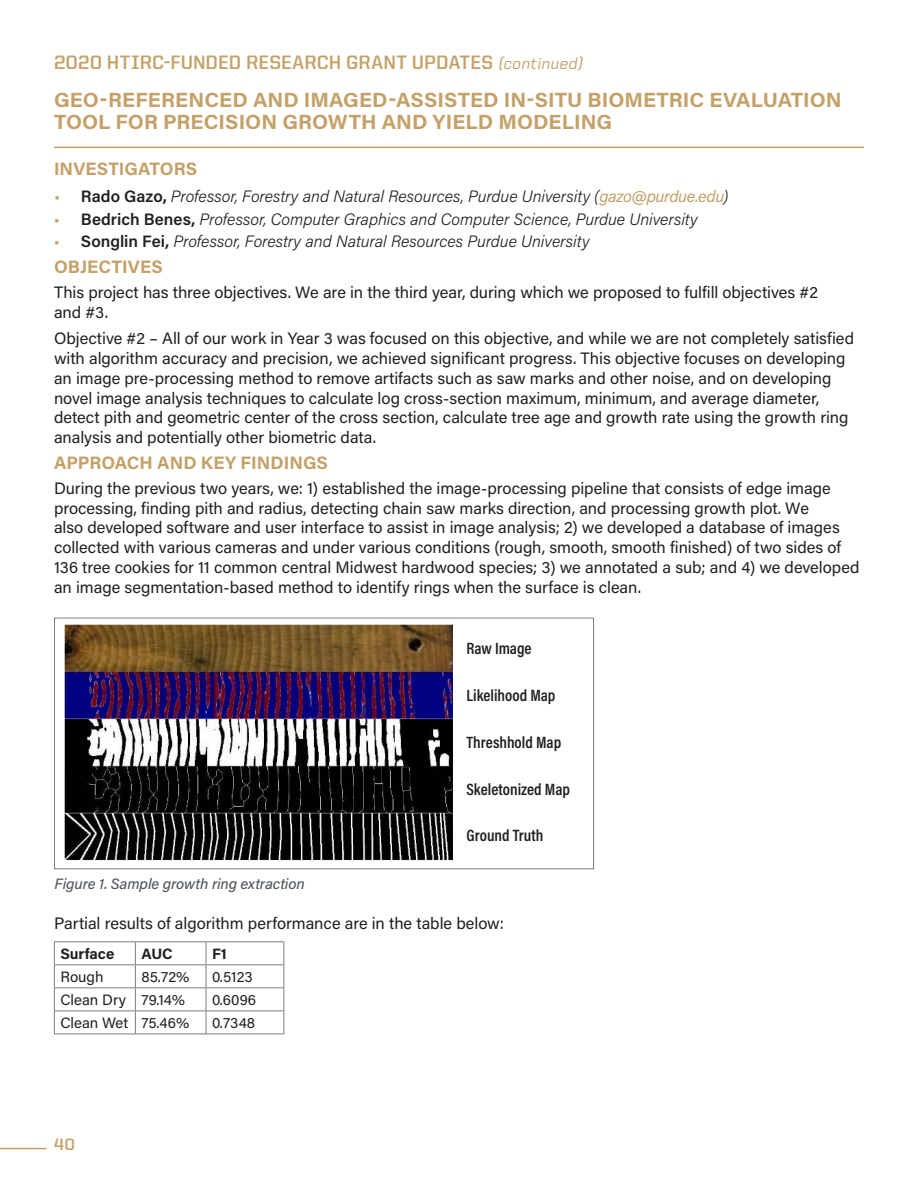
<style>
.page{position:relative;width:918px;height:1188px;background:#fff}
.page>*{position:absolute;margin:0;border:0;box-sizing:border-box;transform-origin:0 0}
.t1{font:700 20.55px/22.6px "Acumin Pro";color:#c4a168}
.t2{font:700 19.5px "United Sans Reg";letter-spacing:.01em;color:#c4a168}
.t3{font:700 18px "Acumin Pro";color:#c4a168}
.t4{font:16.5px/19.8px "Acumin Pro";color:#231f20}
.t5{font:italic 300 16.5px "Acumin Pro";color:#231f20}
.t6{font:600 16.5px "Acumin Pro Cond";color:#231f20}
.t7{font:700 16.5px "United Sans Reg";color:#c4a168}
.t8{font:15px "Acumin Pro";color:#231f20}
.t9{font:italic 500 15px "Acumin Pro";letter-spacing:-.01em;color:#52585e}
.t10{font:700 15px "Acumin Pro";letter-spacing:-.005em;color:#231f20}
.s1{font-weight:500;font-style:italic;font-size:16.5px}
.s2{font-weight:400;font-style:normal;color:#c4a168}
.s3{font-weight:600;font-style:normal}
.s4{font-weight:400;color:#c4a168}
</style>
<div class="page">
<hr style="left:0;top:1148px;width:46px;height:1px;background:#c4a168">
<hr style="left:54px;top:147px;width:810px;height:1px;background:#c4a168">
<img style="left:64px;top:624px;width:388px;height:236px">
<div style="left:54px;top:618px;width:540px;height:251px;border:1px solid #777b83"></div>
<hr style="left:54px;top:941px;width:81px;height:1px;background:#777b83">
<hr style="left:135px;top:941px;width:71px;height:1px;background:#777b83">
<hr style="left:206px;top:941px;width:78px;height:1px;background:#777b83">
<hr style="left:54px;top:964px;width:81px;height:1px;background:#777b83">
<hr style="left:135px;top:964px;width:71px;height:1px;background:#777b83">
<hr style="left:206px;top:964px;width:78px;height:1px;background:#777b83">
<hr style="left:54px;top:987px;width:81px;height:1px;background:#777b83">
<hr style="left:135px;top:987px;width:71px;height:1px;background:#777b83">
<hr style="left:206px;top:987px;width:78px;height:1px;background:#777b83">
<hr style="left:54px;top:1011px;width:81px;height:1px;background:#777b83">
<svg style="left:54px;top:942px;width:1px;height:92px"></svg>
<hr style="left:135px;top:1011px;width:71px;height:1px;background:#777b83">
<svg style="left:135px;top:942px;width:1px;height:92px"></svg>
<hr style="left:206px;top:1011px;width:78px;height:1px;background:#777b83">
<svg style="left:206px;top:942px;width:1px;height:92px"></svg>
<svg style="left:284px;top:942px;width:1px;height:92px"></svg>
<hr style="left:54px;top:1034px;width:81px;height:1px;background:#777b83">
<hr style="left:135px;top:1034px;width:71px;height:1px;background:#777b83">
<hr style="left:206px;top:1034px;width:78px;height:1px;background:#777b83">
<p class="t2" style="left:54px;top:51px;width:533px">2020 HTIRC-FUNDED RESEARCH GRANT UPDATES <span class="s1">(continued)</span></p>
<p class="t1" style="left:54px;top:87px;width:789px">GEO-REFERENCED AND IMAGED-ASSISTED IN-SITU BIOMETRIC EVALUATION<br>TOOL FOR PRECISION GROWTH AND YIELD MODELING</p>
<p class="t3" style="left:54px;top:156px;width:145px">INVESTIGATORS</p>
<p class="t5" style="left:54px;top:185px;width:676px"><span class="s2">•</span> <span class="s3">Rado Gazo,</span> Professor, Forestry and Natural Resources, Purdue University (<span class="s4">gazo@purdue.edu</span>)</p>
<p class="t5" style="left:54px;top:208px;width:646px"><span class="s2">•</span> <span class="s3">Bedrich Benes,</span> Professor, Computer Graphics and Computer Science, Purdue University</p>
<p class="t5" style="left:54px;top:230px;width:537px"><span class="s2">•</span> <span class="s3">Songlin Fei,</span> Professor, Forestry and Natural Resources Purdue University</p>
<p class="t3" style="left:54px;top:254px;width:110px">OBJECTIVES</p>
<p class="t4" style="left:54px;top:282px;width:766px">This project has three objectives. We are in the third year, during which we proposed to fulfill objectives #2 and #3.</p>
<p class="t4" style="left:54px;top:328px;width:802px">Objective #2 – All of our work in Year 3 was focused on this objective, and while we are not completely satisfied with algorithm accuracy and precision, we achieved significant progress. This objective focuses on developing an image pre-processing method to remove artifacts such as saw marks and other noise, and on developing novel image analysis techniques to calculate log cross-section maximum, minimum, and average diameter, detect pith and geometric center of the cross section, calculate tree age and growth rate using the growth ring analysis and potentially other biometric data.</p>
<p class="t3" style="left:54px;top:450px;width:276px">APPROACH AND KEY FINDINGS</p>
<p class="t4" style="left:54px;top:477px;width:807px">During the previous two years, we: 1) established the image-processing pipeline that consists of edge image processing, finding pith and radius, detecting chain saw marks direction, and processing growth plot. We<br>also developed software and user interface to assist in image analysis; 2) we developed a database of images collected with various cameras and under various conditions (rough, smooth, smooth finished) of two sides of 136 tree cookies for 11 common central Midwest hardwood species; 3) we annotated a sub; and 4) we developed an image segmentation-based method to identify rings when the surface is clean.</p>
<p class="t9" style="left:55px;top:873px;width:252px">Figure 1. Sample growth ring extraction</p>
<p class="t6" style="left:466px;top:638px;width:67px">Raw Image</p>
<p class="t6" style="left:466px;top:684px;width:91px">Likelihood Map</p>
<p class="t6" style="left:466px;top:731px;width:96px">Threshhold Map</p>
<p class="t6" style="left:466px;top:778px;width:105px">Skeletonized Map</p>
<p class="t6" style="left:466px;top:825px;width:78px">Ground Truth</p>
<p class="t4" style="left:54px;top:912px;width:452px">Partial results of algorithm performance are in the table below:</p>
<p class="t10" style="left:60px;top:943px;width:55px">Surface</p>
<p class="t10" style="left:141px;top:943px;width:33px">AUC</p>
<p class="t10" style="left:212px;top:943px;width:16px">F1</p>
<p class="t8" style="left:60px;top:966px;width:45px">Rough</p>
<p class="t8" style="left:141px;top:966px;width:50px">85.72%</p>
<p class="t8" style="left:212px;top:966px;width:42px">0.5123</p>
<p class="t8" style="left:60px;top:989px;width:126px">Clean Dry 79.14%</p>
<p class="t8" style="left:212px;top:989px;width:46px">0.6096</p>
<p class="t8" style="left:60px;top:1012px;width:130px">Clean Wet 75.46%</p>
<p class="t8" style="left:212px;top:1012px;width:45px">0.7348</p>
<p class="t7" style="left:54px;top:1135px;width:22px">40</p>
</div>
